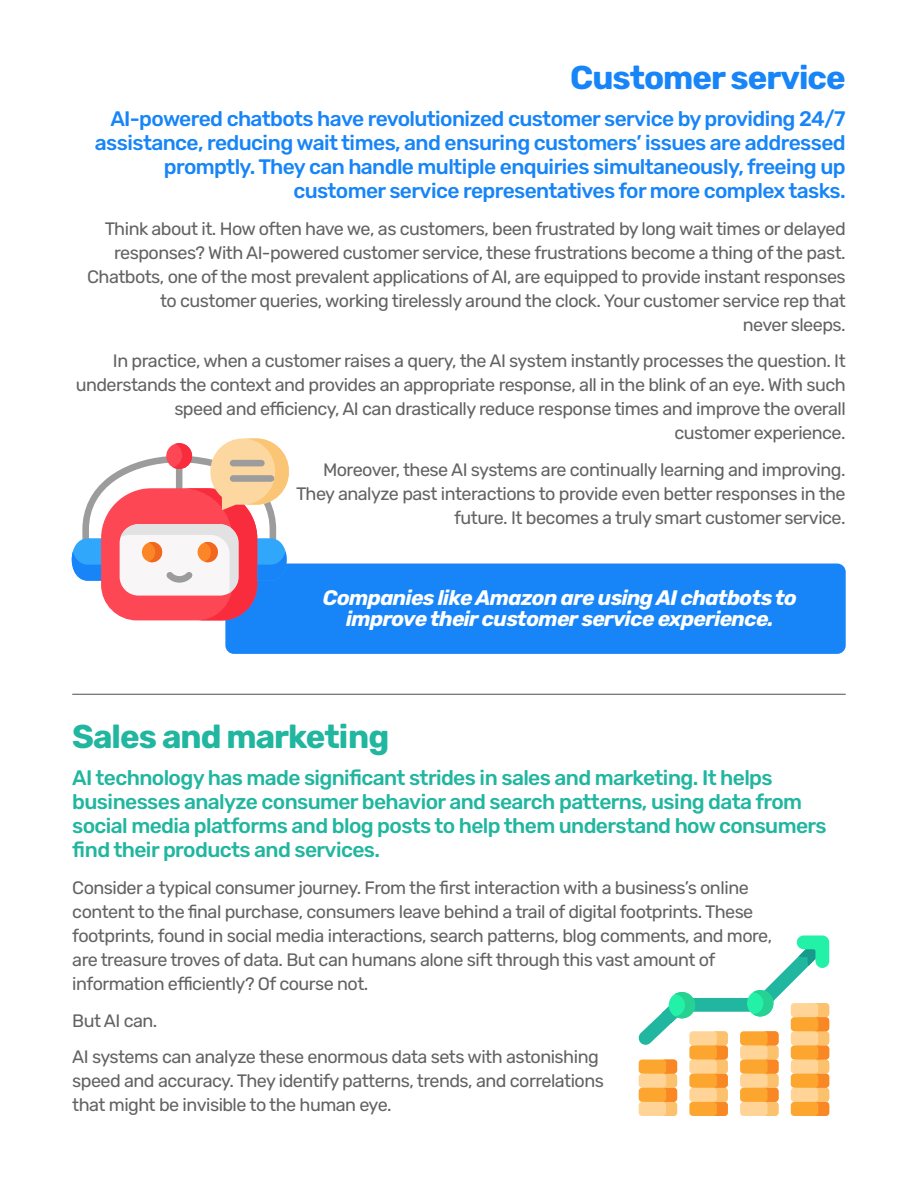
<style>
.page{position:relative;width:918px;height:1188px;background:#fff}
.page>*{position:absolute;margin:0;border:0;box-sizing:border-box;transform-origin:0 0}
.t1{font:700 33px "Rubik";letter-spacing:-.03em;color:#20b69f}
.t2{font:700 33px "Rubik";letter-spacing:-.03em;color:#1785f8}
.t3{font:500 21px/24px "Rubik";letter-spacing:-.03em;color:#1785f8;text-align:right}
.t4{font:500 21px/24px "Rubik";letter-spacing:-.03em;color:#20b69f}
.t5{font:italic 700 21px/20.9px "Rubik";letter-spacing:-.03em;color:#fff;text-align:center}
.t6{font:18px/24px "Rubik";letter-spacing:-.03em;color:#646363}
</style>
<div class="page">
<div style="left:225px;top:564px;width:621px;height:90px;background:#1785f8;border-radius:9px"></div>
<svg style="left:71px;top:438px;width:221px;height:182px"></svg>
<hr style="left:72px;top:694px;width:774px;height:1px;background:#4d4d4d">
<svg style="left:639px;top:935px;width:190px;height:181px"></svg>
<h1 class="t2" style="left:570px;top:59px;width:277px">Customer service</h1>
<p class="t3" style="left:95px;top:107px;width:752px">AI-powered chatbots have revolutionized customer service by providing 24/7 assistance, reducing wait times, and ensuring customers’ issues are addressed promptly. They can handle multiple enquiries simultaneously, freeing up customer service representatives for more complex tasks.</p>
<p class="t6" style="left:87px;top:217px;width:760px;text-align:right">Think about it. How often have we, as customers, been frustrated by long wait times or delayed responses? With AI-powered customer service, these frustrations become a thing of the past.<br>Chatbots, one of the most prevalent applications of AI, are equipped to provide instant responses to customer queries, working tirelessly around the clock. Your customer service rep that<br>never sleeps.</p>
<p class="t6" style="left:76px;top:350px;width:771px;text-align:right">In practice, when a customer raises a query, the AI system instantly processes the question. It understands the context and provides an appropriate response, all in the blink of an eye. With such speed and efficiency, AI can drastically reduce response times and improve the overall<br>customer experience.</p>
<p class="t6" style="left:296px;top:458px;width:551px;text-align:right">Moreover, these AI systems are continually learning and improving.<br>They analyze past interactions to provide even better responses in the future. It becomes a truly smart customer service.</p>
<p class="t5" style="left:323px;top:588px;width:476px">Companies like Amazon are using AI chatbots to improve their customer service experience.</p>
<h1 class="t1" style="left:72px;top:718px;width:319px">Sales and marketing</h1>
<p class="t4" style="left:72px;top:766px;width:756px">AI technology has made significant strides in sales and marketing. It helps businesses analyze consumer behavior and search patterns, using data from social media platforms and blog posts to help them understand how consumers find their products and services.</p>
<p class="t6" style="left:72px;top:876px;width:702px">Consider a typical consumer journey. From the first interaction with a business’s online content to the final purchase, consumers leave behind a trail of digital footprints. These footprints, found in social media interactions, search patterns, blog comments, and more, are treasure troves of data. But can humans alone sift through this vast amount of information efficiently? Of course not.</p>
<p class="t6" style="left:72px;top:1002px;width:528px;line-height:36.8px">But AI can.<br>AI systems can analyze these enormous data sets with astonishing</p>
<p class="t6" style="left:72px;top:1070px;width:533px">speed and accuracy. They identify patterns, trends, and correlations that might be invisible to the human eye.</p>
</div>
